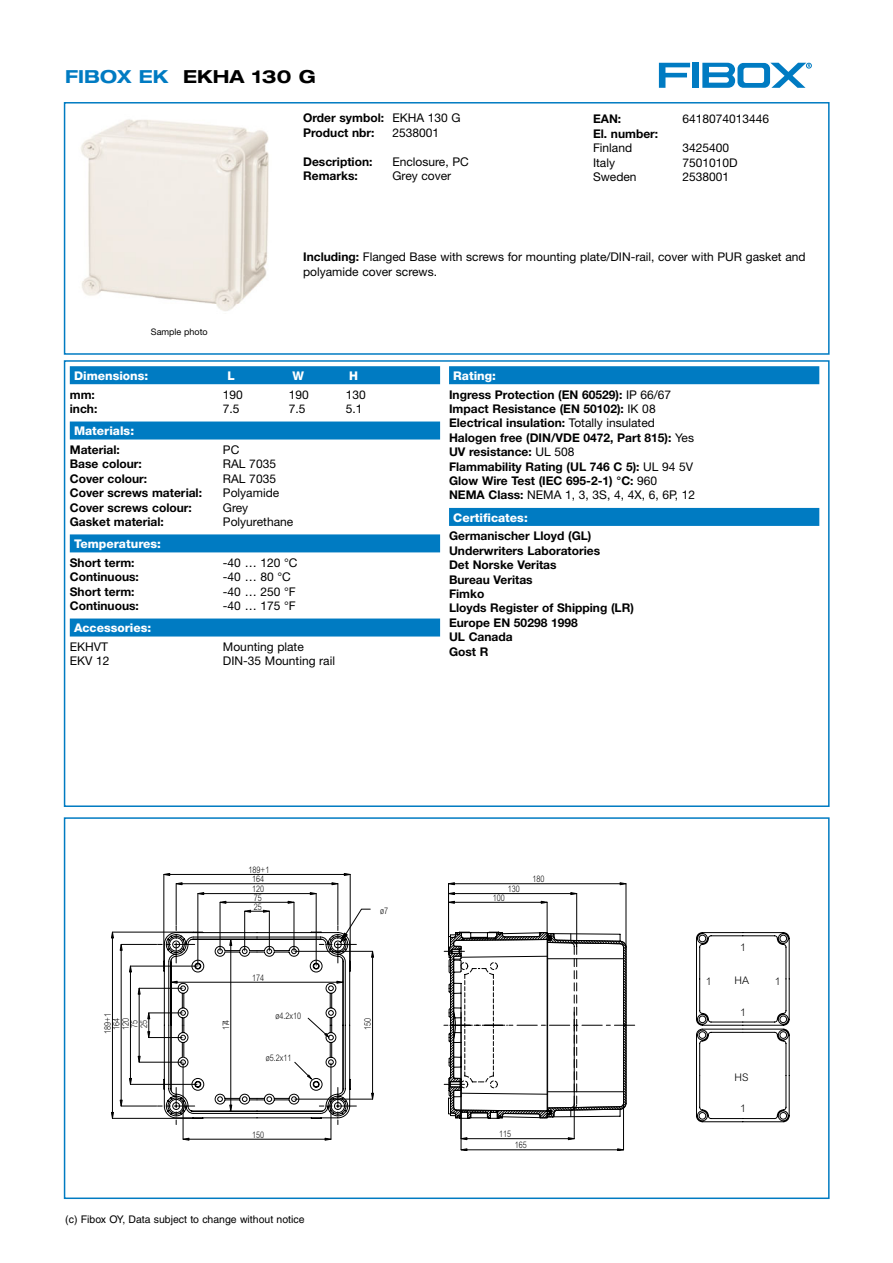
<style>
.page{position:relative;width:893px;height:1263px;background:#fff}
.page>*{position:absolute;margin:0;border:0;box-sizing:border-box;transform-origin:0 0}
.t1{font:700 expanded 18px "Helvetica Neue";color:#000}
.t2{font:700 12px/14.4px "Helvetica Neue";color:#000}
.t3{font:12px/14.4px "Helvetica Neue";color:#000}
.t4{font:800 12px "Helvetica Neue";color:#fff}
.t5{font:10.5px "Helvetica";color:#000}
.t6{font:300 10.5px "Arial";color:#000}
.t7{font:300 9px/9px "Arial";color:#000;scale:.8 1}
.t8{font:9px "Helvetica Neue";color:#000}
.s1{color:#007bc2}
.s2{font-weight:400}
.s3{font-weight:700}
.s4{font-weight:800;color:#fff}
</style>
<div class="page">
<div style="left:64px;top:102px;width:765px;height:253px;border:2px solid #007bc2"></div>
<div style="left:692px;top:63px;width:7px;height:25px;background:#007bc2"></div>
<svg style="left:659px;top:63px;width:31px;height:25px"></svg>
<svg style="left:770px;top:63px;width:41px;height:25px"></svg>
<div style="left:737px;top:63px;width:33px;height:25px;background:#007bc2;border-radius:6px"></div>
<div style="left:743px;top:68px;width:21px;height:15px;background:#fff;border-radius:3px"></div>
<svg style="left:702px;top:63px;width:33px;height:25px"></svg>
<div style="left:70px;top:366px;width:370px;height:18px;background:#007bc2"></div>
<div style="left:70px;top:422px;width:370px;height:18px;background:#007bc2"></div>
<div style="left:70px;top:534px;width:370px;height:18px;background:#007bc2"></div>
<div style="left:70px;top:619px;width:370px;height:18px;background:#007bc2"></div>
<div style="left:449px;top:366px;width:370px;height:18px;background:#007bc2"></div>
<div style="left:449px;top:508px;width:370px;height:18px;background:#007bc2"></div>
<div style="left:64px;top:360px;width:765px;height:447px;border:2px solid #007bc2"></div>
<hr style="left:350px;top:874px;width:1px;height:95px;background:#000">
<svg style="left:111px;top:882px;width:516px;height:269px"></svg>
<svg style="left:164px;top:932px;width:625px;height:186px"></svg>
<svg style="left:696px;top:1029px;width:93px;height:93px"></svg>
<div style="left:64px;top:817px;width:765px;height:382px;border:2px solid #007bc2"></div>
<img style="left:81px;top:119px;width:188px;height:192px">
<h1 class="t1" style="left:65px;top:70px;width:252px"><span class="s1">FIBOX EK</span> EKHA 130 G</h1>
<p class="t2" style="left:303px;top:112px;width:159px">Order symbol: <span class="s2">EKHA 130 G<br></span>Product nbr:</p>
<p class="t3" style="left:392px;top:127px;width:48px">2538001</p>
<p class="t2" style="left:303px;top:155px;width:71px">Description:</p>
<p class="t3" style="left:392px;top:155px;width:78px">Enclosure, PC</p>
<p class="t2" style="left:303px;top:170px;width:56px">Remarks:</p>
<p class="t3" style="left:392px;top:170px;width:60px">Grey cover</p>
<p class="t2" style="left:593px;top:113px;width:30px">EAN:</p>
<p class="t3" style="left:682px;top:113px;width:88px">6418074013446</p>
<p class="t2" style="left:593px;top:127px;width:67px">El. number:</p>
<p class="t3" style="left:593px;top:142px;width:41px">Finland</p>
<p class="t3" style="left:682px;top:142px;width:48px">3425400</p>
<p class="t3" style="left:593px;top:156px;width:23px">Italy</p>
<p class="t3" style="left:682px;top:156px;width:57px">7501010D</p>
<p class="t3" style="left:593px;top:171px;width:45px">Sweden</p>
<p class="t3" style="left:682px;top:171px;width:48px">2538001</p>
<p class="t8" style="left:151px;top:329px;width:58px">Sample photo</p>
<p class="t3" style="left:303px;top:251px;width:504px"><span class="s3">Including:</span> Flanged Base with screws for mounting plate/DIN-rail, cover with PUR gasket and polyamide cover screws.</p>
<p class="t4" style="left:74px;top:371px;width:76px">Dimensions:</p>
<p class="t4" style="left:227px;top:371px;width:9px">L</p>
<p class="t4" style="left:292px;top:371px;width:13px">W</p>
<p class="t4" style="left:349px;top:371px;width:10px">H</p>
<p class="t2" style="left:70px;top:388px;width:27px">mm:</p>
<p class="t3" style="left:223px;top:388px;width:22px">190</p>
<p class="t3" style="left:289px;top:388px;width:22px">190</p>
<p class="t3" style="left:346px;top:388px;width:22px">130</p>
<p class="t2" style="left:70px;top:403px;width:29px">inch:</p>
<p class="t3" style="left:223px;top:403px;width:18px">7.5</p>
<p class="t3" style="left:289px;top:403px;width:18px">7.5</p>
<p class="t3" style="left:346px;top:403px;width:18px">5.1</p>
<p class="t4" style="left:74px;top:427px;width:62px">Materials:</p>
<p class="t2" style="left:70px;top:444px;width:51px">Material:</p>
<p class="t3" style="left:223px;top:444px;width:18px">PC</p>
<p class="t2" style="left:70px;top:458px;width:74px">Base colour:</p>
<p class="t3" style="left:223px;top:458px;width:55px">RAL 7035</p>
<p class="t2" style="left:70px;top:472px;width:79px">Cover colour:</p>
<p class="t3" style="left:223px;top:472px;width:55px">RAL 7035</p>
<p class="t2" style="left:70px;top:487px;width:134px">Cover screws material:</p>
<p class="t3" style="left:223px;top:487px;width:58px">Polyamide</p>
<p class="t2" style="left:70px;top:501px;width:124px">Cover screws colour:</p>
<p class="t3" style="left:223px;top:501px;width:27px">Grey</p>
<p class="t2" style="left:70px;top:516px;width:96px">Gasket material:</p>
<p class="t3" style="left:223px;top:516px;width:72px">Polyurethane</p>
<p class="t4" style="left:74px;top:540px;width:88px">Temperatures:</p>
<p class="t2" style="left:70px;top:556px;width:66px">Short term:</p>
<p class="t3" style="left:223px;top:557px;width:76px">-40 … 120 °C</p>
<p class="t2" style="left:70px;top:571px;width:71px">Continuous:</p>
<p class="t3" style="left:223px;top:571px;width:69px">-40 … 80 °C</p>
<p class="t2" style="left:70px;top:585px;width:66px">Short term:</p>
<p class="t3" style="left:223px;top:585px;width:74px">-40 … 250 °F</p>
<p class="t2" style="left:70px;top:600px;width:71px">Continuous:</p>
<p class="t3" style="left:223px;top:600px;width:74px">-40 … 175 °F</p>
<p class="t4" style="left:74px;top:624px;width:79px">Accessories:</p>
<p class="t3" style="left:70px;top:641px;width:40px">EKHVT</p>
<p class="t3" style="left:223px;top:641px;width:82px">Mounting plate</p>
<p class="t3" style="left:70px;top:655px;width:41px">EKV 12</p>
<p class="t3" style="left:223px;top:655px;width:114px">DIN-35 Mounting rail</p>
<p class="t2" style="left:449px;top:367px;width:224px;line-height:18.6px;text-indent:4px"><span class="s4">Rating:<br></span>Ingress Protection (EN 60529): <span class="s2">IP 66/67</span></p>
<p class="t2" style="left:449px;top:403px;width:247px">Impact Resistance (EN 50102): <span class="s2">IK 08<br></span>Electrical insulation: <span class="s2">Totally insulated </span>Halogen free (DIN/VDE 0472, Part 815): <span class="s2">Yes </span>UV resistance: <span class="s2">UL 508<br></span>Flammability Rating (UL 746 C 5): <span class="s2">UL 94 5V </span>Glow Wire Test (IEC 695-2-1) °C: <span class="s2">960<br></span>NEMA Class: <span class="s2">NEMA 1, 3, 3S, 4, 4X, 6, 6P, 12</span></p>
<p class="t4" style="left:453px;top:513px;width:76px">Certificates:</p>
<p class="t2" style="left:449px;top:530px;width:186px">Germanischer Lloyd (GL)<br>Underwriters Laboratories<br>Det Norske Veritas<br>Bureau Veritas<br>Fimko<br>Lloyds Register of Shipping (LR)<br>Europe EN 50298 1998<br>UL Canada<br>Gost R</p>
<p class="t7" style="left:248px;top:866px;width:27px">189+1</p>
<p class="t7" style="left:252px;top:875px;width:17px">164</p>
<p class="t7" style="left:252px;top:885px;width:17px">120</p>
<p class="t7" style="left:254px;top:894px;width:12px">75<br>25</p>
<p class="t7" style="left:104px;top:1034px;width:27px;rotate:-90deg">189+1</p>
<p class="t7" style="left:113px;top:1030px;width:17px;rotate:-90deg">164</p>
<p class="t7" style="left:222px;top:1030px;width:15px;rotate:-90deg">174</p>
<p class="t7" style="left:122px;top:1030px;width:17px;rotate:-90deg">120<br>75</p>
<p class="t7" style="left:140px;top:1028px;width:12px;rotate:-90deg">25</p>
<p class="t7" style="left:252px;top:974px;width:17px">174</p>
<p class="t7" style="left:275px;top:1012px;width:34px">ø4.2x10</p>
<p class="t7" style="left:266px;top:1054px;width:34px">ø5.2x11</p>
<p class="t7" style="left:252px;top:1131px;width:17px">150</p>
<p class="t5" style="left:65px;top:1215px;width:241px">(c) Fibox OY, Data subject to change without notice</p>
<p class="t7" style="left:380px;top:907px;width:12px">ø7</p>
<p class="t7" style="left:364px;top:1030px;width:17px;rotate:-90deg">150</p>
<p class="t7" style="left:507px;top:885px;width:17px">130</p>
<p class="t7" style="left:493px;top:894px;width:17px">100</p>
<p class="t7" style="left:532px;top:875px;width:17px">180</p>
<p class="t7" style="left:499px;top:1130px;width:17px">115</p>
<p class="t7" style="left:515px;top:1141px;width:17px">165</p>
<p class="t6" style="left:740px;top:944px;width:7px">1</p>
<p class="t6" style="left:705px;top:977px;width:7px">1</p>
<p class="t6" style="left:734px;top:977px;width:16px">HA</p>
<p class="t6" style="left:774px;top:977px;width:7px">1</p>
<p class="t6" style="left:740px;top:1008px;width:7px">1</p>
<p class="t6" style="left:734px;top:1073px;width:15px">HS</p>
<p class="t6" style="left:740px;top:1105px;width:7px">1</p>
</div>
